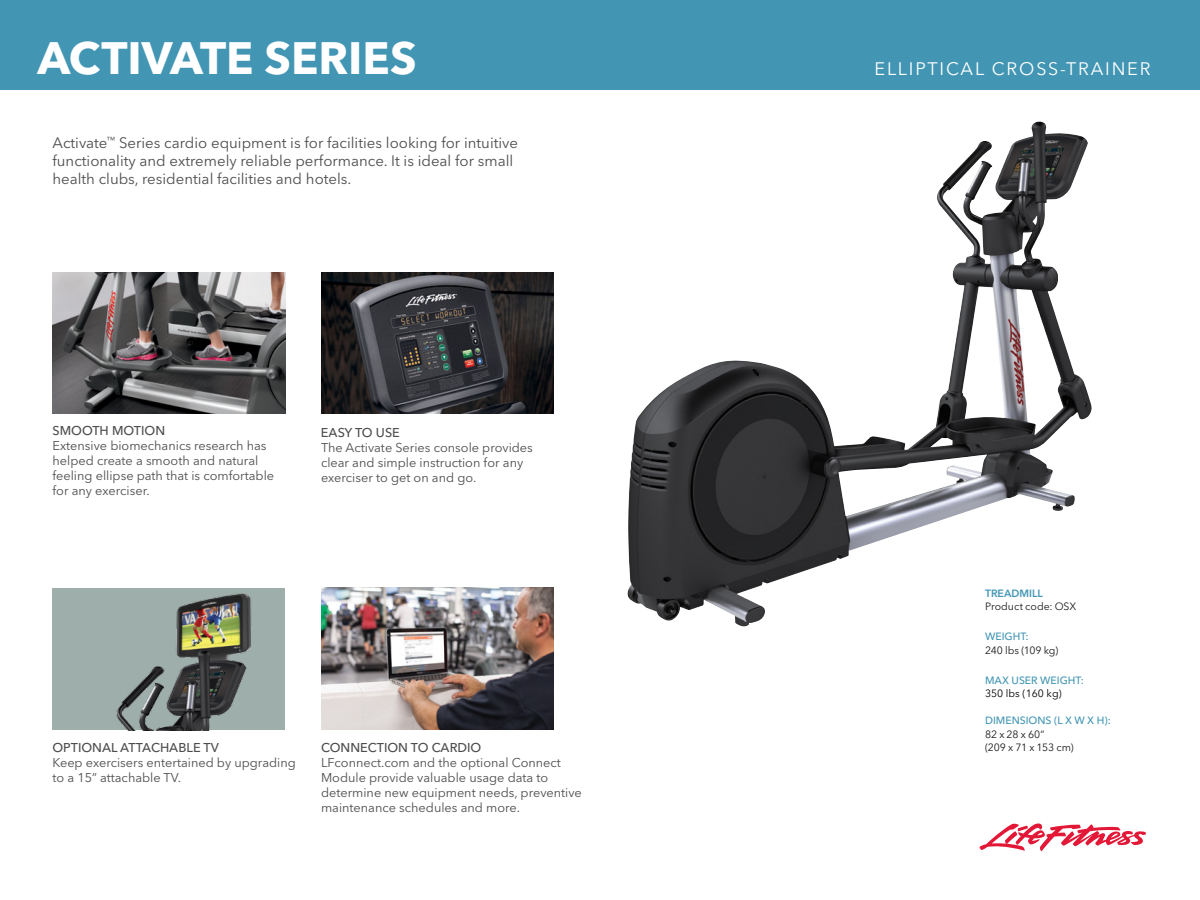
<style>
.page{position:relative;width:1200px;height:900px;background:#fff}
.page>*{position:absolute;margin:0;border:0;box-sizing:border-box;transform-origin:0 0}
.t1{font:700 45px "Avenir Next LT Pro";letter-spacing:-.005em;color:#fff}
.t2{font:18px "Avenir Next LT Pro";letter-spacing:.1em;color:#fff}
.t3{font:15px/18px "Avenir Next LT Pro";color:#4d4d4f}
.t4{font:12.75px/15px "Avenir Next LT Pro";color:#4d4d4f}
.t5{font:500 12.75px "Avenir Next LT Pro";color:#4d4d4f}
.t6{font:10.5px/13.5px "Avenir Next LT Pro";letter-spacing:-.005em;color:#1a1a1a}
.t7{font:500 10.5px "Avenir Next LT Pro";color:#4296b4}
.t8{font:10.5px "Avenir Next LT Pro";color:#000}
.t9{font:600 10.5px "Avenir Next LT Pro";color:#4296b4}
</style>
<div class="page">
<svg style="left:980px;top:824px;width:166px;height:28px"></svg>
<div style="left:0;top:0;width:1200px;height:90px;background:#4296b4"></div>
<img style="left:627px;top:122px;width:413px;height:499px">
<img style="left:52px;top:272px;width:233px;height:141px">
<div style="left:52px;top:588px;width:233px;height:141px;background:#9eaeab"></div>
<img style="left:52px;top:593px;width:233px;height:137px">
<img style="left:321px;top:588px;width:233px;height:141px">
<img style="left:321px;top:272px;width:233px;height:141px">
<h1 class="t1" style="left:38px;top:30px;width:381px">ACTIVATE SERIES</h1>
<p class="t3" style="left:52px;top:134px;width:467px">Activate<sup>™</sup> Series cardio equipment is for facilities looking for intuitive functionality and extremely reliable performance. It is ideal for small health clubs, residential facilities and hotels.</p>
<p class="t5" style="left:52px;top:423px;width:114px">SMOOTH MOTION</p>
<p class="t4" style="left:52px;top:439px;width:223px">Extensive biomechanics research has helped create a smooth and natural feeling ellipse path that is comfortable for any exerciser.</p>
<p class="t5" style="left:321px;top:425px;width:80px">EASY TO USE</p>
<p class="t4" style="left:321px;top:440px;width:213px">The Activate Series console provides clear and simple instruction for any exerciser to get on and go.</p>
<p class="t5" style="left:52px;top:740px;width:168px">OPTIONAL ATTACHABLE TV</p>
<p class="t4" style="left:52px;top:755px;width:245px">Keep exercisers entertained by upgrading to a 15” attachable TV.</p>
<p class="t5" style="left:321px;top:740px;width:162px">CONNECTION TO CARDIO</p>
<p class="t4" style="left:321px;top:755px;width:262px">LFconnect.com and the optional Connect Module provide valuable usage data to determine new equipment needs, preventive maintenance schedules and more.</p>
<h2 class="t2" style="left:875px;top:58px;width:277px">ELLIPTICAL CROSS-TRAINER</h2>
<p class="t9" style="left:985px;top:587px;width:59px">TREADMILL</p>
<p class="t6" style="left:985px;top:600px;width:93px">Product code: OSX</p>
<p class="t7" style="left:985px;top:630px;width:45px">WEIGHT:</p>
<p class="t6" style="left:985px;top:644px;width:75px">240 lbs (109 kg)</p>
<p class="t7" style="left:985px;top:674px;width:100px">MAX USER WEIGHT:</p>
<p class="t8" style="left:985px;top:688px;width:78px">350 lbs (160 kg)</p>
<p class="t7" style="left:985px;top:714px;width:127px">DIMENSIONS (L X W X H):</p>
<p class="t6" style="left:985px;top:728px;width:90px">82 x 28 x 60”<br>(209 x 71 x 153 cm)</p>
</div>
